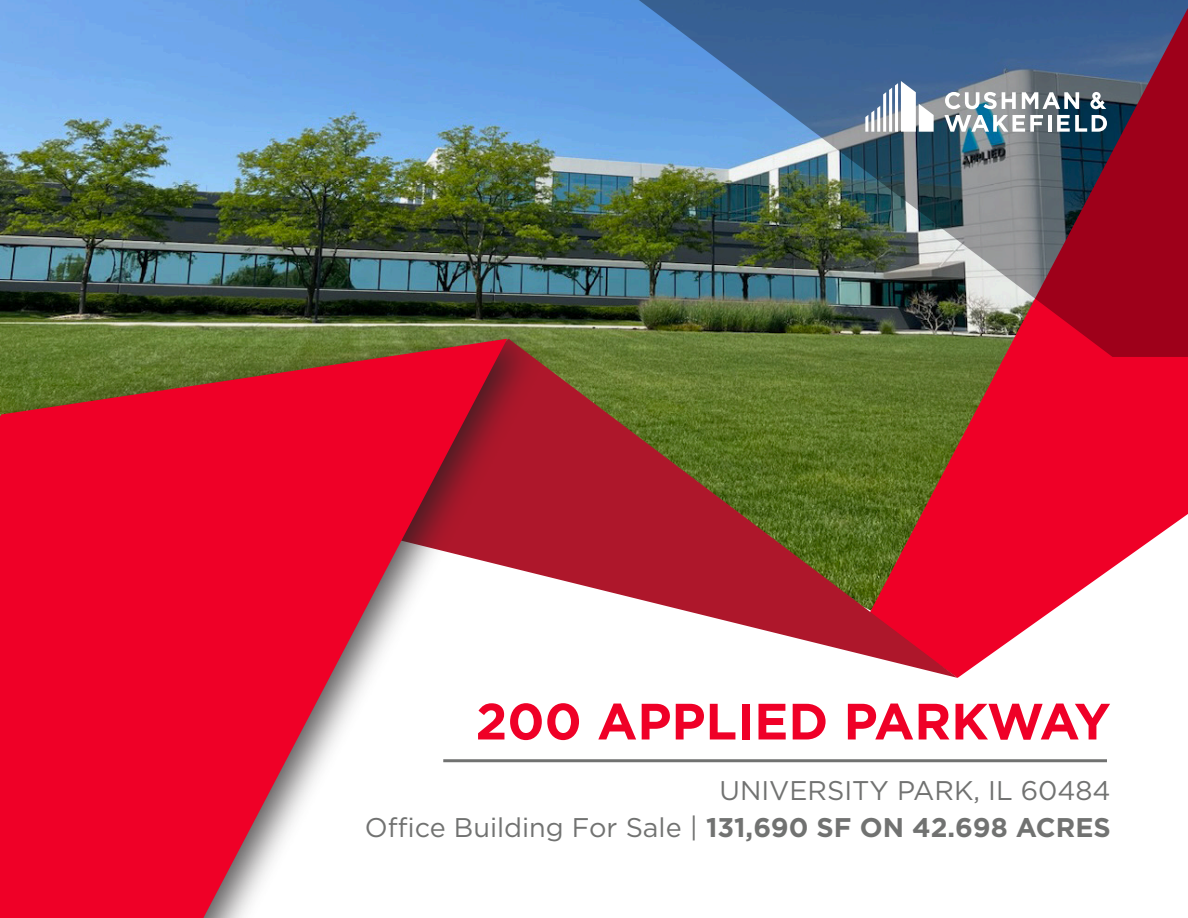
<style>
.page{position:relative;width:1188px;height:918px;background:#fff}
.page>*{position:absolute;margin:0;border:0;box-sizing:border-box;transform-origin:0 0}
.Header-1{font:700 51px "Gotham";color:#ef0027}
.Header-3_Callout{font:27px "Gotham";color:#717271}
.Header-3{font:27px "Gotham";color:#717271}
.s1{font-weight:700}
</style>
<div class="page">
<img style="left:0;top:0;width:523px;height:318px">
<svg style="left:959px;top:357px;width:229px;height:320px;fill:#ef0027"></svg>
<svg style="left:545px;top:357px;width:414px;height:321px"></svg>
<div style="left:0;top:318px;width:545px;height:600px;background:#231f20;opacity:.75"></div>
<svg style="left:0;top:339px;width:508px;height:579px;fill:#ef0027"></svg>
<img style="left:523px;top:0;width:665px;height:357px">
<hr style="left:443px;top:759px;width:664px;height:3px;background:#717271">
<svg style="left:865px;top:81px;width:69px;height:51px"></svg>
<hr style="left:1048px;top:115px;width:4px;height:17px;background:#fff">
<svg style="left:1057px;top:115px;width:50px;height:17px"></svg>
<svg style="left:945px;top:92px;width:71px;height:17px"></svg>
<svg style="left:1022px;top:92px;width:57px;height:17px"></svg>
<svg style="left:944px;top:115px;width:99px;height:17px"></svg>
<svg style="left:1090px;top:92px;width:16px;height:17px"></svg>
<p class="Header-1" style="left:476px;top:688px;width:637px">200 APPLIED PARKWAY</p>
<p class="Header-3" style="left:720px;top:774px;width:393px">UNIVERSITY PARK, IL 60484</p>
<p class="Header-3_Callout" style="left:365px;top:810px;width:747px">Office Building For Sale | <span class="s1">131,690 SF ON 42.698 ACRES</span></p>
</div>
